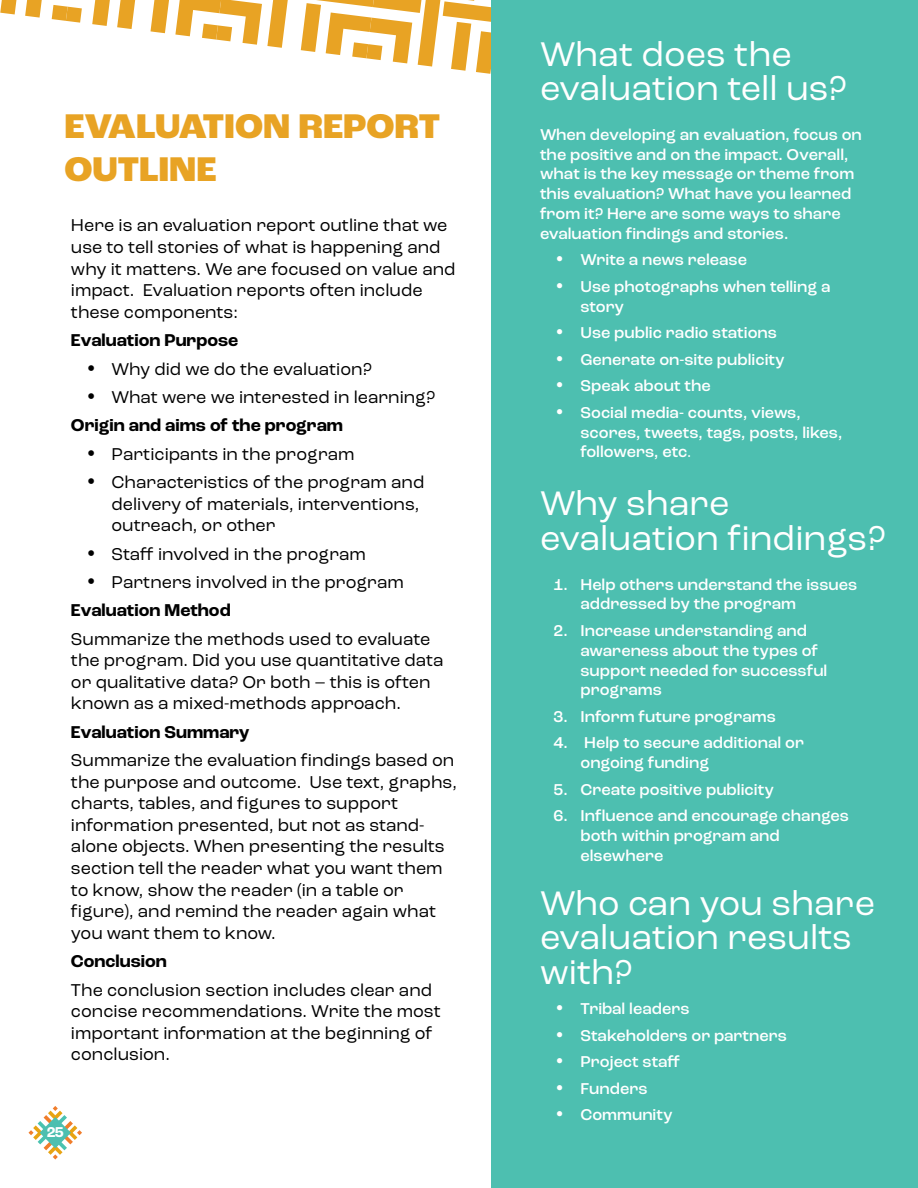
<style>
.page{position:relative;width:918px;height:1188px;background:#fff}
.page>*{position:absolute;margin:0;border:0;box-sizing:border-box;transform-origin:0 0}
.t1{font:36px/34.5px "Roc Grotesk";color:#fff}
.t2{font:800 36px/43.2px "Roc Grotesk";color:#e8a324}
.t3{font:18px/21.6px "Roc Grotesk";color:#000}
.t4{font:700 18px "Roc Grotesk";color:#000}
.t5{font:500 16.5px/19.8px "Roc Grotesk";color:#fff}
.t6{font:700 15px "Roc Grotesk";color:#fff}
.s1{font-family:"Futura";font-weight:500;font-stretch:condensed}
.s2{font-weight:700}
.s3{font-family:"Futura";font-stretch:condensed}
.s4{font-weight:400}
</style>
<div class="page">
<svg style="left:28px;top:1106px;width:54px;height:54px"></svg>
<svg style="left:301px;top:0;width:191px;height:127px"></svg>
<svg style="left:117px;top:0;width:18px;height:29px"></svg>
<svg style="left:151px;top:0;width:18px;height:33px"></svg>
<svg style="left:92px;top:0;width:18px;height:26px"></svg>
<svg style="left:175px;top:0;width:113px;height:48px"></svg>
<svg style="left:0;top:0;width:16px;height:14px"></svg>
<svg style="left:25px;top:0;width:17px;height:18px"></svg>
<svg style="left:52px;top:5px;width:30px;height:18px"></svg>
<div style="left:492px;top:0;width:426px;height:1188px;background:#4dbfb0"></div>
<h1 class="t2" style="left:64px;top:106px;width:377px">EVALUATION REPORT<br>OUTLINE</h1>
<p class="t3" style="left:71px;top:215px;width:386px">Here is an evaluation report outline that we use to tell stories of what is happening and why it matters. We are focused on value and impact. Evaluation reports often include these components:</p>
<p class="t4" style="left:71px;top:329px;width:169px">Evaluation Purpose</p>
<p class="t3" style="left:84px;top:358px;width:289px"><span class="s1">•</span> Why did we do the evaluation?</p>
<p class="t3" style="left:71px;top:383px;width:366px;line-height:28.3px;text-indent:14px"><span class="s1">•</span> What were we interested in learning?<br><span class="s2">Origin and aims of the program</span></p>
<p class="t3" style="left:84px;top:443px;width:272px"><span class="s1">•</span> Participants in the program</p>
<p class="t3" style="left:111px;top:471px;width:314px;text-indent:-27px"><span class="s1">•</span> Characteristics of the program and delivery of materials, interventions, outreach, or other</p>
<p class="t3" style="left:84px;top:543px;width:283px"><span class="s1">•</span> Staff involved in the program</p>
<p class="t3" style="left:71px;top:568px;width:334px;line-height:28.3px;text-indent:14px"><span class="s1">•</span> Partners involved in the program<br><span class="s2">Evaluation Method</span></p>
<p class="t3" style="left:71px;top:628px;width:374px">Summarize the methods used to evaluate the program. Did you use quantitative data or qualitative data? Or both – this is often known as a mixed-methods approach.</p>
<p class="t4" style="left:71px;top:721px;width:180px">Evaluation Summary</p>
<p class="t3" style="left:71px;top:749px;width:388px">Summarize the evaluation findings based on the purpose and outcome. Use text, graphs, charts, tables, and figures to support information presented, but not as stand&shy;alone objects. When presenting the results section tell the reader what you want them to know, show the reader (in a table or figure), and remind the reader again what you want them to know.</p>
<p class="t4" style="left:71px;top:950px;width:97px">Conclusion</p>
<p class="t3" style="left:71px;top:979px;width:371px">The conclusion section includes clear and concise recommendations. Write the most important information at the beginning of conclusion.</p>
<p class="t6" style="left:47px;top:1122px;width:19px">25</p>
<h1 class="t1" style="left:540px;top:37px;width:309px">What does the evaluation tell us?</h1>
<p class="t5" style="left:540px;top:125px;width:323px">When developing an evaluation, focus on the positive and on the impact. Overall, what is the key message or theme from this evaluation? What have you learned from it? Here are some ways to share evaluation findings and stories.</p>
<p class="t5" style="left:553px;top:250px;width:195px"><span class="s3">•</span> Write a news release</p>
<p class="t5" style="left:580px;top:277px;width:252px;text-indent:-27px"><span class="s3">•</span> Use photographs when telling a story</p>
<p class="t5" style="left:553px;top:323px;width:225px"><span class="s3">•</span> Use public radio stations</p>
<p class="t5" style="left:553px;top:350px;width:233px"><span class="s3">•</span> Generate on-site publicity</p>
<p class="t5" style="left:553px;top:376px;width:159px"><span class="s3">•</span> Speak about the</p>
<p class="t5" style="left:580px;top:403px;width:263px;text-indent:-27px"><span class="s3">•</span> Social media- counts, views, scores, tweets, tags, posts, likes, followers, etc<span class="s4">.</span></p>
<h1 class="t1" style="left:540px;top:486px;width:347px">Why share evaluation findings?</h1>
<p class="t5" style="left:580px;top:574px;width:278px;text-indent:-27px">1. Help others understand the issues addressed by the program</p>
<p class="t5" style="left:580px;top:621px;width:248px;text-indent:-27px">2. Increase understanding and awareness about the types of support needed for successful programs</p>
<p class="t5" style="left:554px;top:707px;width:224px">3. Inform future programs</p>
<p class="t5" style="left:580px;top:733px;width:225px;text-indent:-27px">4. Help to secure additional or ongoing funding</p>
<p class="t5" style="left:554px;top:780px;width:222px">5. Create positive publicity</p>
<p class="t5" style="left:580px;top:806px;width:270px;text-indent:-27px">6. Influence and encourage changes both within program and elsewhere</p>
<h1 class="t1" style="left:540px;top:885px;width:337px">Who can you share evaluation results with?</h1>
<p class="t5" style="left:553px;top:999px;width:138px"><span class="s3">•</span> Tribal leaders</p>
<p class="t5" style="left:553px;top:1025px;width:235px"><span class="s3">•</span> Stakeholders or partners</p>
<p class="t5" style="left:553px;top:1052px;width:128px"><span class="s3">•</span> Project staff</p>
<p class="t5" style="left:553px;top:1079px;width:96px"><span class="s3">•</span> Funders</p>
<p class="t5" style="left:553px;top:1105px;width:121px"><span class="s3">•</span> Community</p>
</div>
